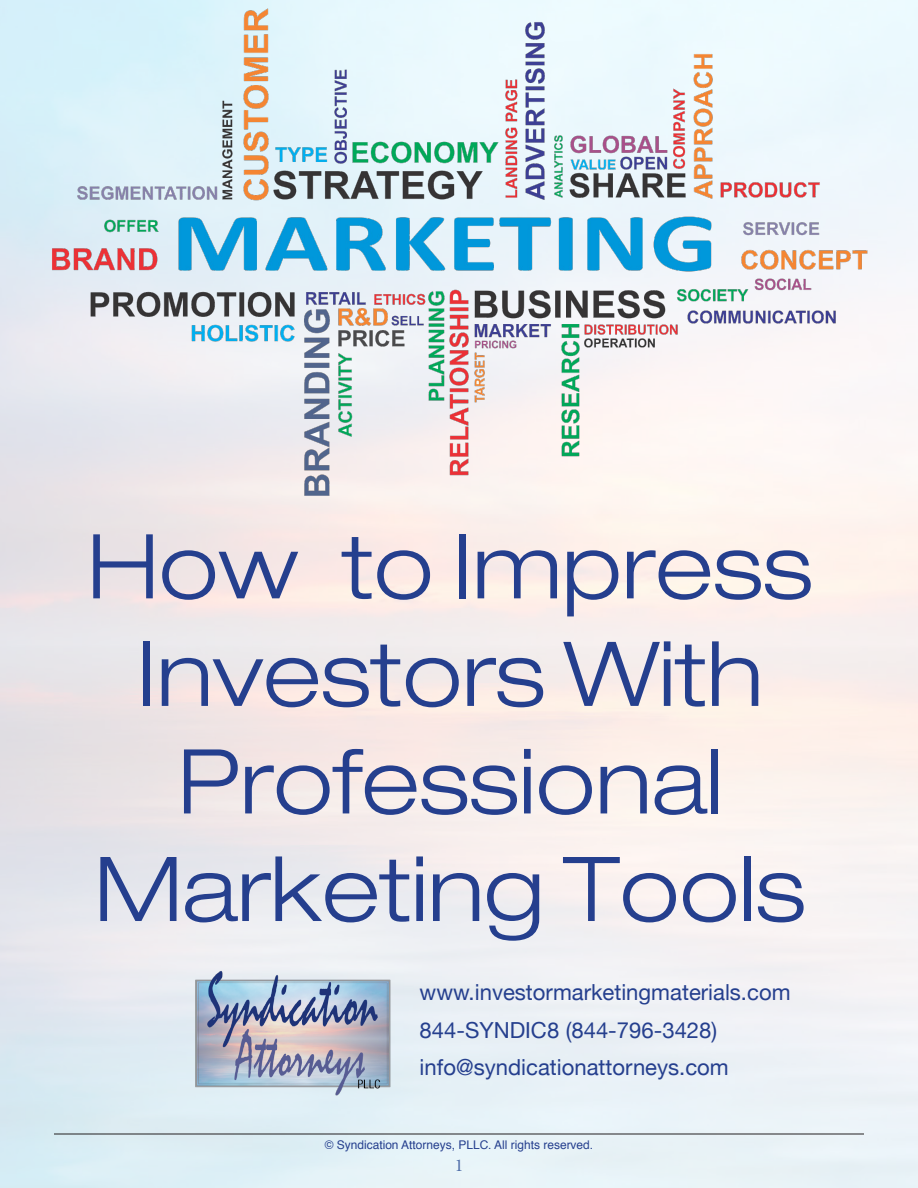
<style>
.page{position:relative;width:918px;height:1188px;background:#fff}
.page>*{position:absolute;margin:0;border:0;box-sizing:border-box;transform-origin:0 0}
.t1{font:300 expanded 89.7px/107.6px "Helvetica Neue";color:#253f8e;text-align:center}
.t2{font:22.05px "Helvetica Neue";color:#253f8e}
.t3{font:18px "Minion Pro";color:#253f8e}
.footer{font:12px "Helvetica";color:#253f8e}
</style>
<div class="page">
<hr style="left:54px;top:1134px;width:810px;height:1px;background:#231f20">
<img style="left:184px;top:961px;width:222px;height:147px">
<img style="left:34px;top:0;width:842px;height:501px">
<p class="t1" style="left:87px;top:512px;width:727px">How to Impress<br>Investors With<br>Professional<br>Marketing Tools</p>
<p class="t2" style="left:420px;top:976px;width:372px">www.investormarketingmaterials.com</p>
<p class="t2" style="left:420px;top:1014px;width:299px">844-SYNDIC 8 (844-796-3428)</p>
<p class="t2" style="left:420px;top:1051px;width:311px">info@syndicationattorneys.com</p>
<p class="footer" style="left:325px;top:1136px;width:270px">© Syndication Attorneys, PLLC. All rights reserved.</p>
<p class="t3" style="left:455px;top:1153px;width:10px">1</p>
</div>
